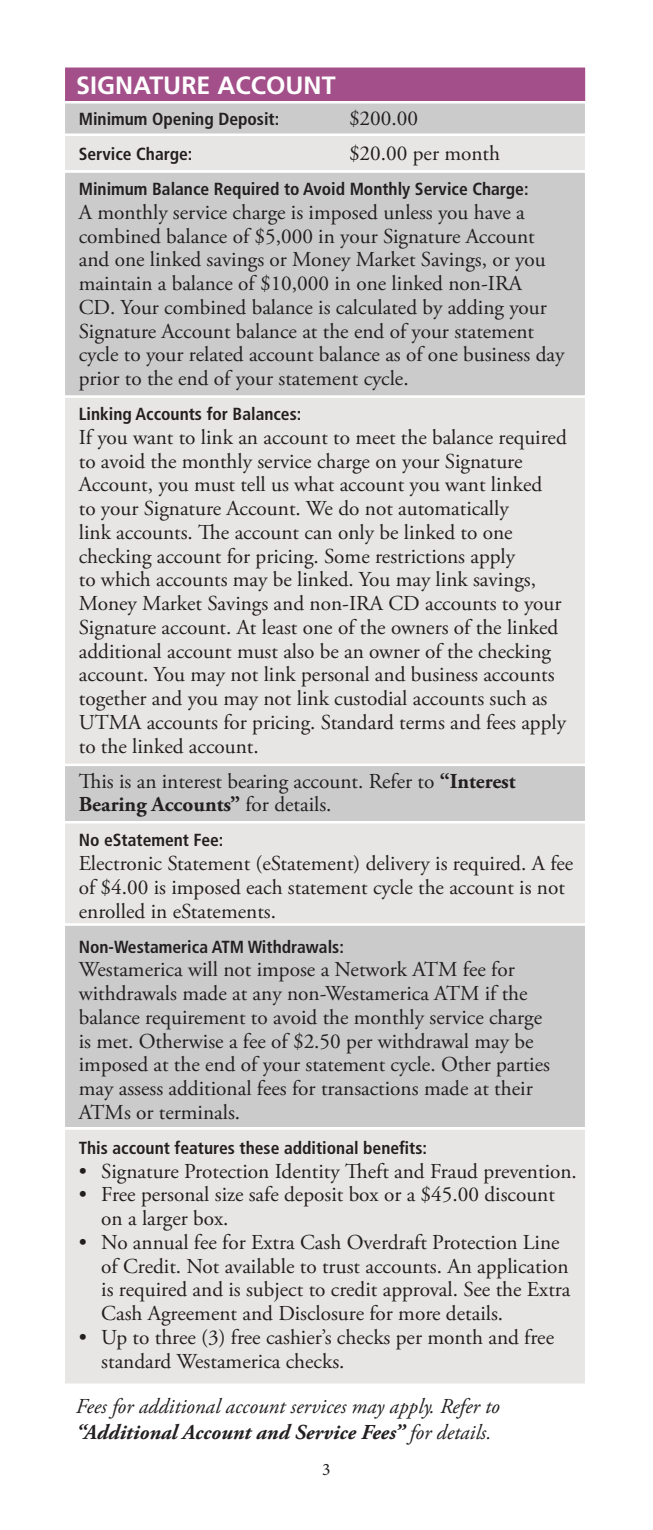
<style>
.page{position:relative;width:653px;height:1530px;background:#fff}
.page>*{position:absolute;margin:0;border:0;box-sizing:border-box;transform-origin:0 0}
.t1{font:700 25px "Frutiger";color:#fff}
.t2{font:21.25px/23.8px "Adobe Garamond Pro";color:#231f20}
.t3{font:italic 21.25px/25.5px "Adobe Garamond Pro";color:#231f20}
.t4{font:700 condensed 17.5px "Frutiger";color:#231f20}
.t5{font:17.5px "Minion Pro";color:#231f20}
.s1{font-weight:700}
</style>
<div class="page">
<div style="left:62px;top:1127px;width:525px;height:259px;background:#e8e6e5;border:2px solid #fff"></div>
<div style="left:62px;top:921px;width:525px;height:209px;background:#cbcbcb;border:2px solid #fff"></div>
<div style="left:62px;top:371px;width:525px;height:420px;background:#e8e6e5;border:2px solid #fff"></div>
<div style="left:62px;top:134px;width:525px;height:39px;background:#e8e6e5;border:2px solid #fff"></div>
<div style="left:62px;top:100px;width:525px;height:36px;background:#cbcbcb;border:2px solid #fff"></div>
<div style="left:64px;top:66px;width:522px;height:36px;background:#a3508a"></div>
<div style="left:62px;top:65px;width:525px;height:39px;border:2px solid #fff"></div>
<div style="left:62px;top:170px;width:525px;height:228px;background:#cbcbcb;border:2px solid #fff"></div>
<div style="left:62px;top:764px;width:525px;height:60px;background:#cbcbcb;border:2px solid #fff"></div>
<div style="left:62px;top:821px;width:525px;height:105px;background:#e8e6e5;border:2px solid #fff"></div>
<p class="t1" style="left:76px;top:71px;width:261px">SIGNATURE ACCOUNT</p>
<p class="t4" style="left:79px;top:109px;width:202px">Minimum Opening Deposit:</p>
<p class="t2" style="left:349px;top:107px;width:71px">$200.00</p>
<p class="t4" style="left:79px;top:144px;width:115px">Service Charge:</p>
<p class="t2" style="left:349px;top:142px;width:152px">$20.00 per month</p>
<p class="t4" style="left:79px;top:179px;width:451px">Minimum Balance Required to Avoid Monthly Service Charge:</p>
<p class="t2" style="left:79px;top:201px;width:487px">A monthly service charge is imposed unless you have a combined balance of $5,000 in your Signature Account and one linked savings or Money Market Savings, or you maintain a balance of $10,000 in one linked non-IRA<br>CD. Your combined balance is calculated by adding your Signature Account balance at the end of your statement cycle to your related account balance as of one business day prior to the end of your statement cycle.</p>
<p class="t4" style="left:79px;top:404px;width:224px">Linking Accounts for Balances:</p>
<p class="t2" style="left:79px;top:426px;width:489px">If you want to link an account to meet the balance required to avoid the monthly service charge on your Signature Account, you must tell us what account you want linked<br>to your Signature Account. We do not automatically<br>link accounts. The account can only be linked to one checking account for pricing. Some restrictions apply<br>to which accounts may be linked. You may link savings, Money Market Savings and non-IRA CD accounts to your Signature account. At least one of the owners of the linked additional account must also be an owner of the checking account. You may not link personal and business accounts together and you may not link custodial accounts such as UTMA accounts for pricing. Standard terms and fees apply to the linked account.</p>
<p class="t2" style="left:79px;top:770px;width:438px">This is an interest bearing account. Refer to <span class="s1">“Interest<br>Bearing Accounts”</span> for details.</p>
<p class="t4" style="left:79px;top:830px;width:146px">No eStatement Fee:</p>
<p class="t2" style="left:79px;top:852px;width:496px">Electronic Statement (eStatement) delivery is required. A fee of $4.00 is imposed each statement cycle the account is not enrolled in eStatements.</p>
<p class="t4" style="left:79px;top:936px;width:266px">Non-Westamerica ATM Withdrawals:</p>
<p class="t2" style="left:79px;top:959px;width:472px">Westamerica will not impose a Network ATM fee for withdrawals made at any non-Westamerica ATM if the balance requirement to avoid the monthly service charge is met. Otherwise a fee of $2.50 per withdrawal may be imposed at the end of your statement cycle. Other parties may assess additional fees for transactions made at their ATMs or terminals.</p>
<p class="t4" style="left:79px;top:1137px;width:350px">This account features these additional benefits:</p>
<p class="t2" style="left:79px;top:1160px;width:499px">• Signature Protection Identity Theft and Fraud prevention.</p>
<p class="t2" style="left:101px;top:1184px;width:455px;text-indent:-22px">• Free personal size safe deposit box or a $45.00 discount on a larger box.</p>
<p class="t2" style="left:101px;top:1231px;width:470px;text-indent:-22px">• No annual fee for Extra Cash Overdraft Protection Line of Credit. Not available to trust accounts. An application is required and is subject to credit approval. See the Extra Cash Agreement and Disclosure for more details.</p>
<p class="t2" style="left:101px;top:1326px;width:454px;text-indent:-22px">• Up to three (3) free cashier’s checks per month and free standard Westamerica checks.</p>
<p class="t3" style="left:76px;top:1395px;width:425px">Fees for additional account services may apply. Refer to <span class="s1">“Additional Account and Service Fees”</span> for details.</p>
<p class="t5" style="left:322px;top:1458px;width:10px">3</p>
</div>
